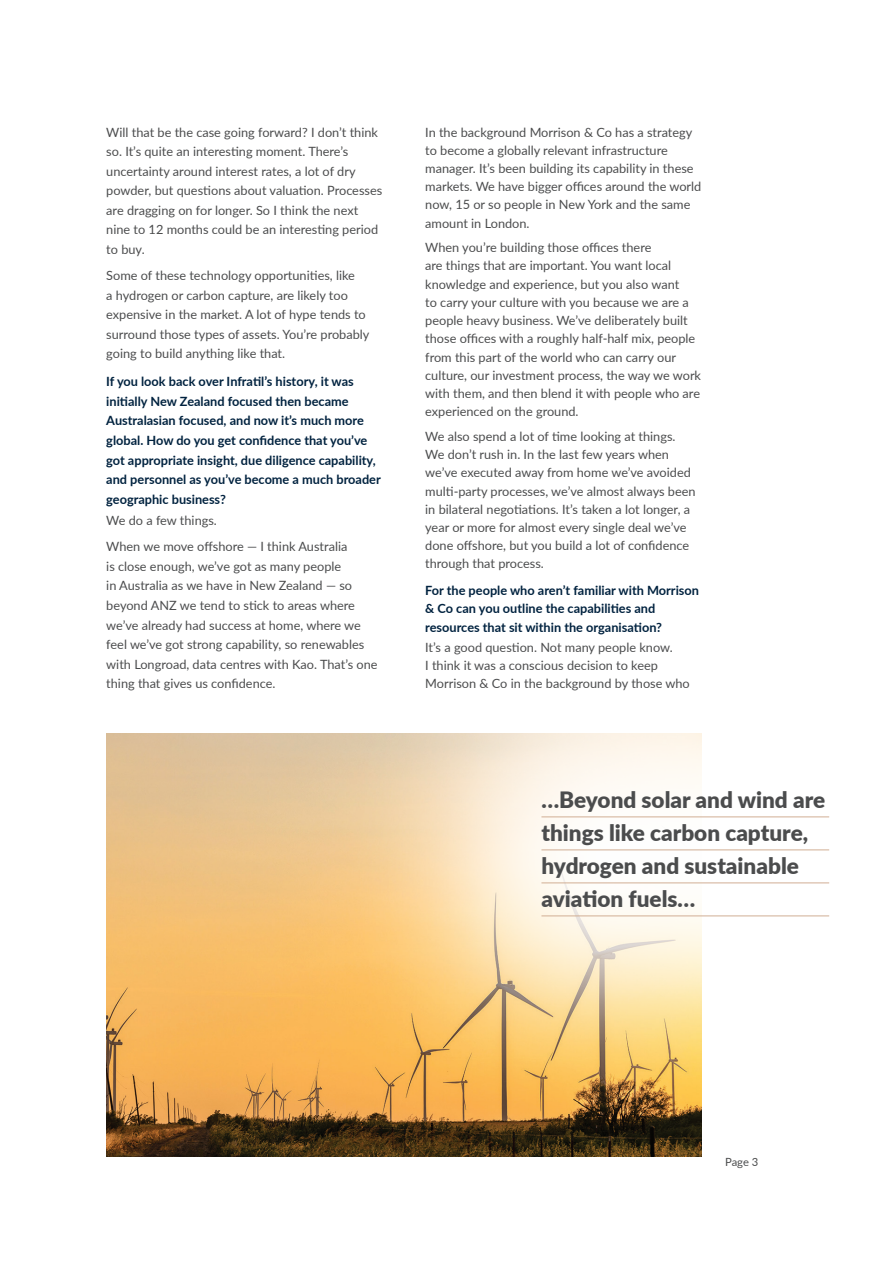
<style>
.page{position:relative;width:893px;height:1263px;background:#fff}
.page>*{position:absolute;margin:0;border:0;box-sizing:border-box;transform-origin:0 0}
.t1{font:900 22.5px/33px "Lato";color:#4b4c4d}
.t2{font:12.75px/18.1px "Lato";color:#4b4c4d}
.t3{font:700 12.75px/19.5px "Lato";color:#00223f}
.t4{font:11.25px "Lato";color:#4b4c4d}
</style>
<div class="page">
<img style="left:106px;top:733px;width:596px;height:424px">
<svg style="left:340px;top:733px;width:490px;height:387px"></svg>
<hr style="left:541px;top:816px;width:288px;height:1px;background:#d1ae94">
<hr style="left:541px;top:849px;width:288px;height:1px;background:#d1ae94">
<hr style="left:541px;top:882px;width:288px;height:1px;background:#d1ae94">
<hr style="left:541px;top:915px;width:288px;height:1px;background:#d1ae94">
<p class="t2" style="left:106px;top:122px;width:278px;line-height:19.5px">Will that be the case going forward? I don’t think so. It’s quite an interesting moment. There’s uncertainty around interest rates, a lot of dry powder, but questions about valuation. Processes are dragging on for longer. So I think the next nine to 12 months could be an interesting period to buy.</p>
<p class="t2" style="left:106px;top:265px;width:265px;line-height:19.5px">Some of these technology opportunities, like<br>a hydrogen or carbon capture, are likely too expensive in the market. A lot of hype tends to surround those types of assets. You’re probably going to build anything like that.</p>
<p class="t3" style="left:106px;top:371px;width:276px">If you look back over Infratil’s history, it was initially New Zealand focused then became Australasian focused, and now it’s much more global. How do you get confidence that you’ve got appropriate insight, due diligence capability, and personnel as you’ve become a much broader geographic business?</p>
<p class="t2" style="left:106px;top:507px;width:243px;line-height:26px">We do a few things.<br>When we move offshore — I think Australia</p>
<p class="t2" style="left:106px;top:556px;width:273px;line-height:19.5px">is close enough, we’ve got as many people<br>in Australia as we have in New Zealand — so beyond ANZ we tend to stick to areas where we’ve already had success at home, where we feel we’ve got strong capability, so renewables with Longroad, data centres with Kao. That’s one thing that gives us confidence.</p>
<p class="t2" style="left:425px;top:122px;width:278px">In the background Morrison &amp; Co has a strategy to become a globally relevant infrastructure manager. It’s been building its capability in these markets. We have bigger offices around the world now, 15 or so people in New York and the same amount in London.</p>
<p class="t2" style="left:425px;top:238px;width:277px">When you’re building those offices there<br>are things that are important. You want local knowledge and experience, but you also want<br>to carry your culture with you because we are a people heavy business. We’ve deliberately built those offices with a roughly half-half mix, people from this part of the world who can carry our culture, our investment process, the way we work with them, and then blend it with people who are experienced on the ground.</p>
<p class="t2" style="left:425px;top:427px;width:272px">We also spend a lot of time looking at things.<br>We don’t rush in. In the last few years when we’ve executed away from home we’ve avoided multi-party processes, we’ve almost always been in bilateral negotiations. It’s taken a lot longer, a year or more for almost every single deal we’ve done offshore, but you build a lot of confidence through that process.</p>
<p class="t3" style="left:425px;top:581px;width:275px;line-height:18.1px">For the people who aren’t familiar with Morrison &amp; Co can you outline the capabilities and resources that sit within the organisation?</p>
<p class="t2" style="left:425px;top:638px;width:266px">It’s a good question. Not many people know.<br>I think it was a conscious decision to keep<br>Morrison &amp; Co in the background by those who</p>
<h1 class="t1" style="left:541px;top:782px;width:285px">…Beyond solar and wind are things like carbon capture, hydrogen and sustainable aviation fuels…</h1>
<p class="t4" style="left:725px;top:1153px;width:35px">Page 3</p>
</div>
